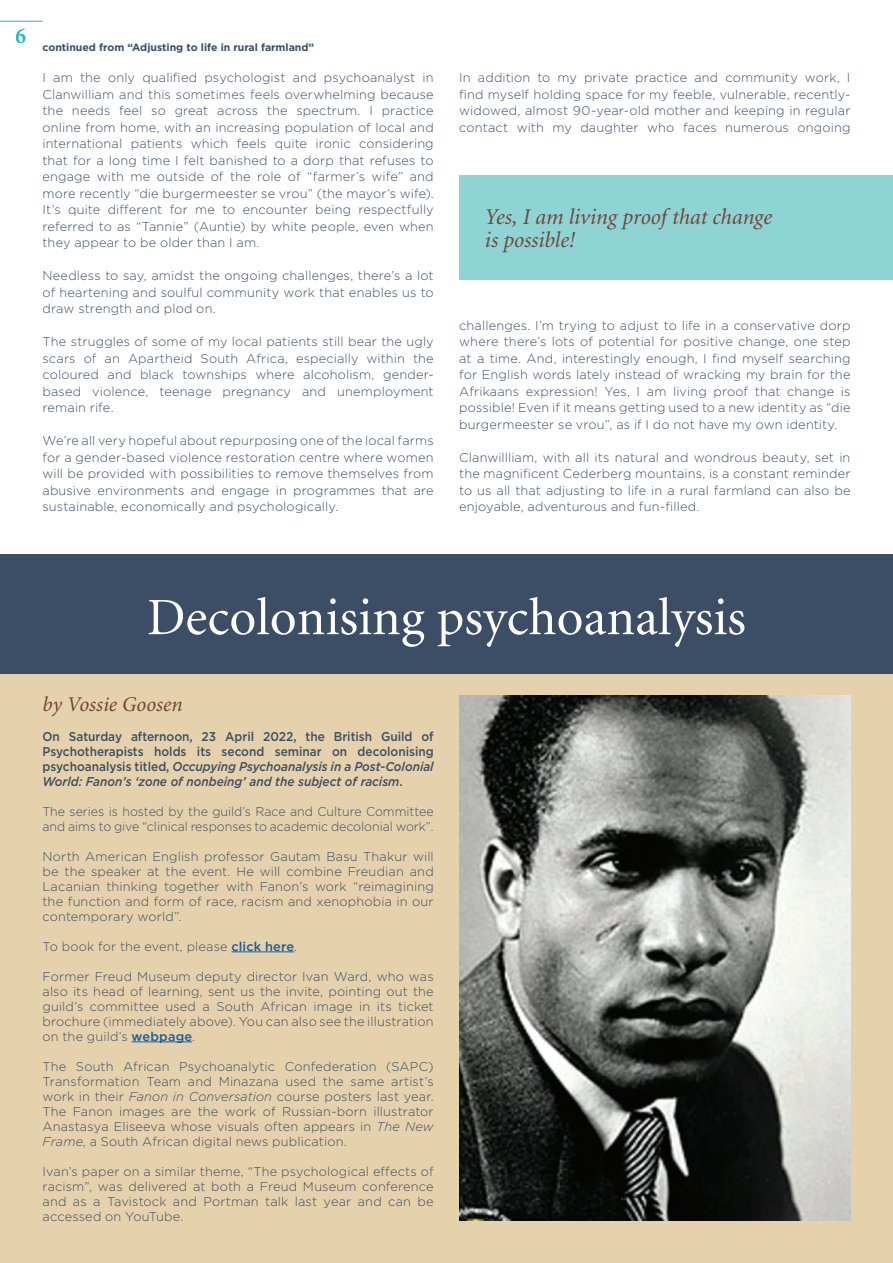
<style>
.page{position:relative;width:893px;height:1263px;background:#fff}
.page>*{position:absolute;margin:0;border:0;box-sizing:border-box;transform-origin:0 0}
.t1{font:52.5px "MMLS Minion";color:#fff}
.t2{font:italic 22.5px/22.5px "MMLS Minion";letter-spacing:-.005em;color:#75453b}
.t3{font:700 22.5px "MMLS Minion";color:#21bdbd}
.t4{font:italic 21px "Minion Pro";color:#75453b}
.t5{font:300 12.75px/16.5px "Gotham";letter-spacing:.01em;color:#3c4e66;text-align:justify}
.t6{font:500 12.75px/15px "Gotham";color:#3c4e66;text-align:justify;scale:.93 1}
.t7{font:700 10.5px "Gotham";color:#3c4e66}
.s1{font-style:italic}
.s2{font-weight:500;color:#175d9e}
</style>
<div class="page">
<hr style="left:0;top:21px;width:43px;height:1px;background:#21bdbd">
<div style="left:459px;top:175px;width:434px;height:104px;background:#8ed4d5"></div>
<div style="left:0;top:555px;width:893px;height:708px;background:#e5d1ab"></div>
<div style="left:0;top:555px;width:893px;height:119px;background:#3c4e66"></div>
<hr style="left:231px;top:951px;width:63px;height:1px;background:#175d9e">
<hr style="left:132px;top:1041px;width:60px;height:1px;background:#175d9e">
<img style="left:459px;top:695px;width:391px;height:525px">
<h2 class="t3" style="left:16px;top:24px;width:13px">6</h2>
<p class="t7" style="left:43px;top:40px;width:273px">continued from “Adjusting to life in rural farmland”</p>
<p class="t5" style="left:43px;top:69px;width:393px">I am the only qualified psychologist and psychoanalyst in Clanwilliam and this sometimes feels overwhelming because the needs feel so great across the spectrum. I practice online from home, with an increasing population of local and international patients which feels quite ironic considering that for a long time I felt banished to a dorp that refuses to engage with me outside of the role of “farmer’s wife” and more recently “die burgermeester se vrou” (the mayor’s wife).<br>It’s quite different for me to encounter being respectfully referred to as “Tannie” (Auntie) by white people, even when they appear to be older than I am.</p>
<p class="t5" style="left:43px;top:267px;width:393px">Needless to say, amidst the ongoing challenges, there’s a lot of heartening and soulful community work that enables us to draw strength and plod on.</p>
<p class="t5" style="left:43px;top:333px;width:393px">The struggles of some of my local patients still bear the ugly scars of an Apartheid South Africa, especially within the coloured and black townships where alcoholism, gender&shy;based violence, teenage pregnancy and unemployment remain rife.</p>
<p class="t5" style="left:43px;top:432px;width:393px">We’re all very hopeful about repurposing one of the local farms for a gender-based violence restoration centre where women will be provided with possibilities to remove themselves from abusive environments and engage in programmes that are sustainable, economically and psychologically.</p>
<p class="t5" style="left:459px;top:69px;width:393px">In addition to my private practice and community work, I find myself holding space for my feeble, vulnerable, recently&shy;widowed, almost 90-year-old mother and keeping in regular contact with my daughter who faces numerous ongoing</p>
<h2 class="t2" style="left:485px;top:207px;width:289px">Yes, I am living proof that change is possible!</h2>
<p class="t5" style="left:459px;top:317px;width:393px">challenges. I’m trying to adjust to life in a conservative dorp where there’s lots of potential for positive change, one step at a time. And, interestingly enough, I find myself searching for English words lately instead of wracking my brain for the Afrikaans expression! Yes, I am living proof that change is possible! Even if it means getting used to a new identity as “die burgermeester se vrou”, as if I do not have my own identity.</p>
<p class="t5" style="left:459px;top:449px;width:393px">Clanwillliam, with all its natural and wondrous beauty, set in the magnificent Cederberg mountains, is a constant reminder to us all that adjusting to life in a rural farmland can also be enjoyable, adventurous and fun-filled.</p>
<h1 class="t1" style="left:147px;top:591px;width:600px">Decolonising psychoanalysis</h1>
<h3 class="t4" style="left:43px;top:689px;width:142px">by Vossie Goosen</h3>
<p class="t6" style="left:43px;top:728px;width:422px">On Saturday afternoon, 23 April 2022, the British Guild of Psychotherapists holds its second seminar on decolonising psychoanalysis titled, <span class="s1">Occupying Psychoanalysis in a Post-Colonial World: Fanon’s ‘zone of nonbeing’ and the subject of racism</span>.</p>
<p class="t5" style="left:43px;top:803px;width:393px;line-height:15px">The series is hosted by the guild’s Race and Culture Committee and aims to give “clinical responses to academic decolonial work”.</p>
<p class="t5" style="left:43px;top:848px;width:393px;line-height:15px">North American English professor Gautam Basu Thakur will be the speaker at the event. He will combine Freudian and Lacanian thinking together with Fanon’s work “reimagining the function and form of race, racism and xenophobia in our contemporary world”.</p>
<p class="t5" style="left:43px;top:937px;width:256px">To book for the event, please <span class="s2">click here</span>.</p>
<p class="t5" style="left:43px;top:968px;width:393px;line-height:15px">Former Freud Museum deputy director Ivan Ward, who was also its head of learning, sent us the invite, pointing out the guild’s committee used a South African image in its ticket brochure (immediately above). You can also see the illustration on the guild’s <span class="s2">webpage</span>.</p>
<p class="t5" style="left:43px;top:1058px;width:393px;line-height:15px">The South African Psychoanalytic Confederation (SAPC)<br>Transformation Team and Minazana used the same artist’s work in their <span class="s1">Fanon in Conversation</span> course posters last year.<br>The Fanon images are the work of Russian-born illustrator Anastasya Eliseeva whose visuals often appears in <span class="s1">The New Frame</span>, a South African digital news publication.</p>
<p class="t5" style="left:43px;top:1163px;width:393px;line-height:15px">Ivan’s paper on a similar theme, “The psychological effects of racism”, was delivered at both a Freud Museum conference and as a Tavistock and Portman talk last year and can be accessed on YouTube.</p>
</div>
